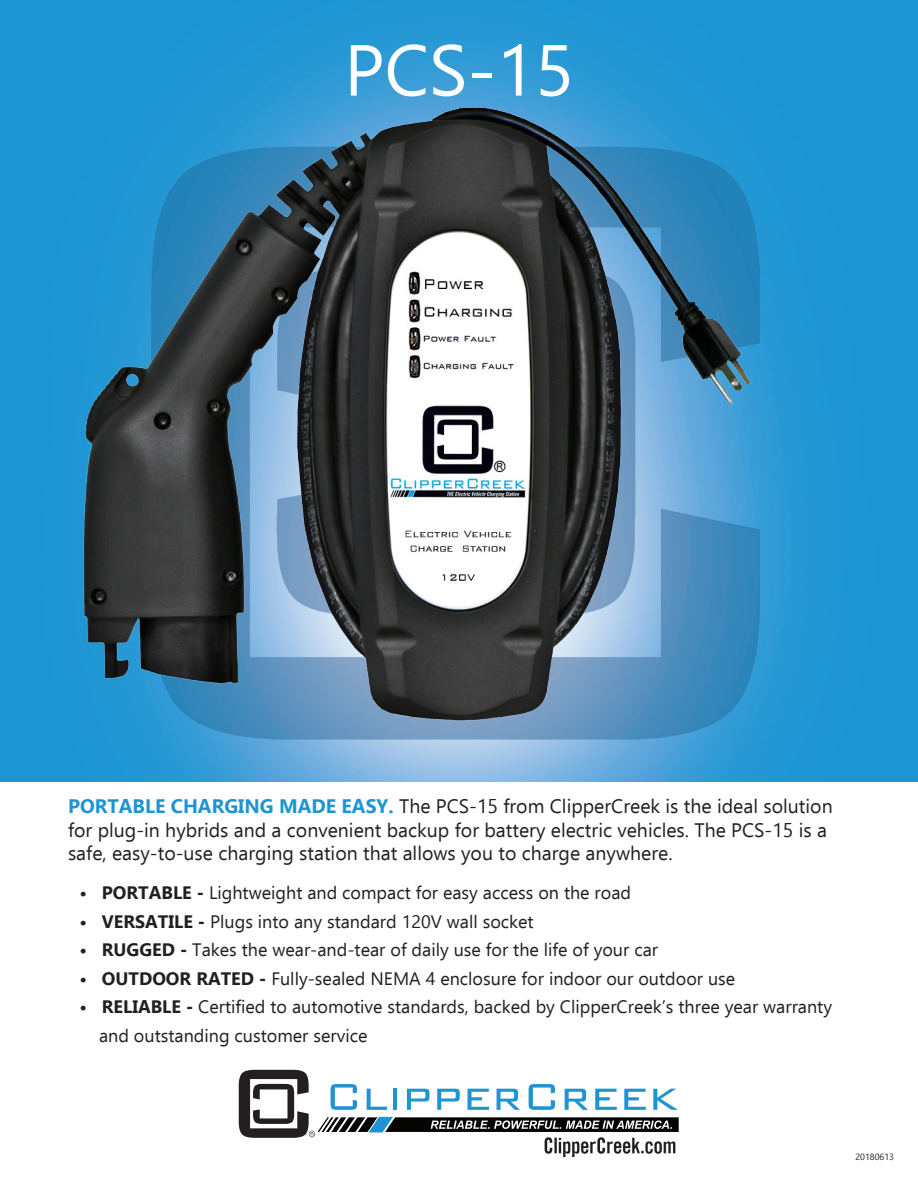
<style>
.page{position:relative;width:918px;height:1188px;background:#fff}
.page>*{position:absolute;margin:0;border:0;box-sizing:border-box;transform-origin:0 0}
.t1{font:72px "Ebrima";color:#fff}
.t2{font:19.5px/23.4px "Ebrima";color:#231f20}
.t3{font:18px "Ebrima";color:#231f20}
.t4{font:9px "Ebrima";color:#231f20}
.s1{font-weight:700;color:#1d95d3}
.s2{font-weight:700}
</style>
<div class="page">
<img style="left:0;top:0;width:918px;height:782px">
<img style="left:77px;top:108px;width:689px;height:622px">
<svg style="left:239px;top:1070px;width:440px;height:68px"></svg>
<img style="left:542px;top:1133px;width:137px;height:25px">
<p class="t1" style="left:344px;top:19px;width:231px">PCS-15</p>
<p class="t2" style="left:68px;top:794px;width:766px"><span class="s1">PORTABLE CHARGING MADE EASY.</span> The PCS-15 from ClipperCreek is the ideal solution for plug-in hybrids and a convenient backup for battery electric vehicles. The PCS-15 is a safe, easy-to-use charging station that allows you to charge anywhere.</p>
<p class="t3" style="left:79px;top:880px;width:553px"><span class="s2">• PORTABLE -</span> Lightweight and compact for easy access on the road</p>
<p class="t3" style="left:79px;top:909px;width:456px"><span class="s2">• VERSATILE -</span> Plugs into any standard 120V wall socket</p>
<p class="t3" style="left:79px;top:937px;width:580px"><span class="s2">• RUGGED -</span> Takes the wear-and-tear of daily use for the life of your car</p>
<p class="t3" style="left:79px;top:966px;width:657px"><span class="s2">• OUTDOOR RATED -</span> Fully-sealed NEMA 4 enclosure for indoor our outdoor use</p>
<p class="t3" style="left:79px;top:994px;width:754px"><span class="s2">• RELIABLE -</span> Certified to automotive standards, backed by ClipperCreek’s three year warranty</p>
<p class="t3" style="left:99px;top:1023px;width:270px">and outstanding customer service</p>
<p class="t4" style="left:855px;top:1151px;width:40px">20180613</p>
</div>
